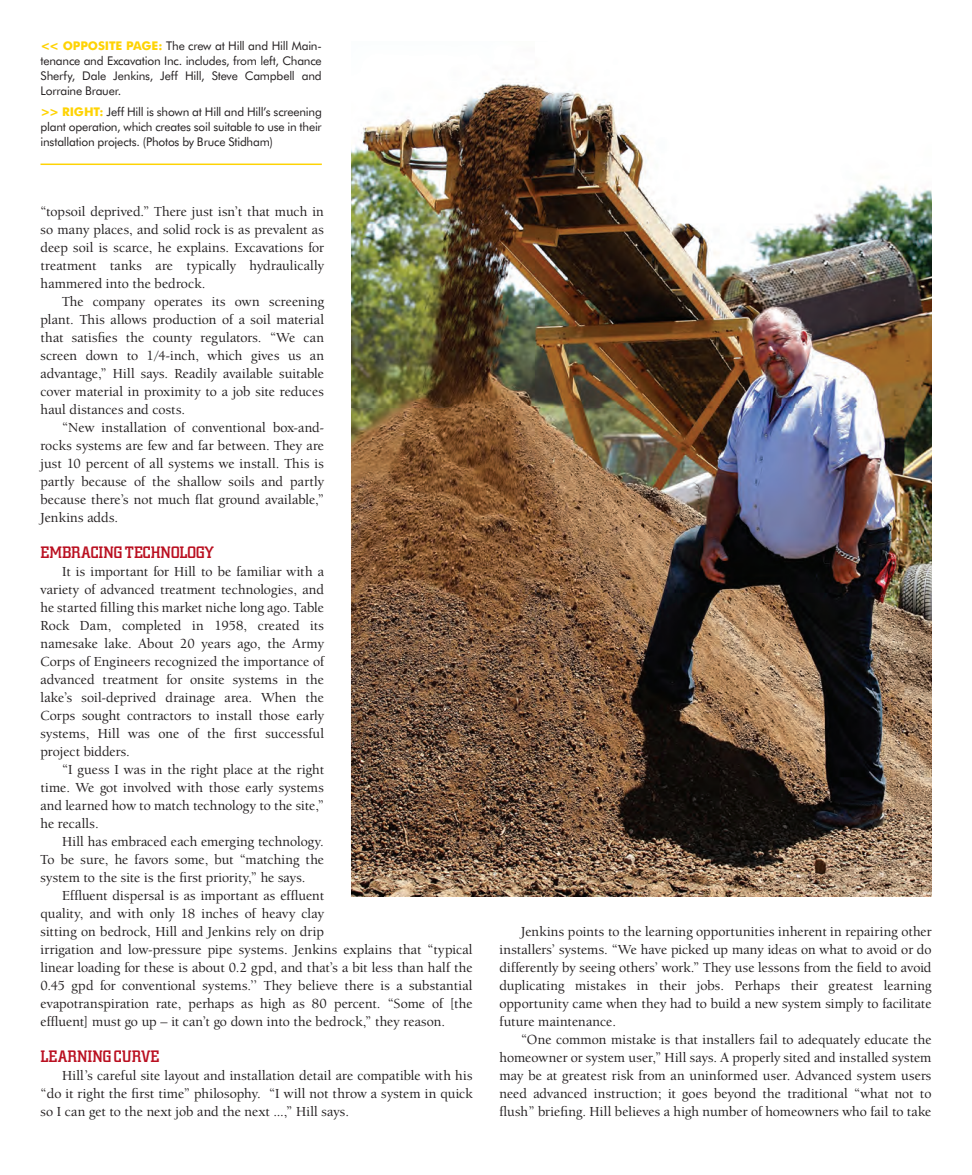
<style>
.page{position:relative;width:972px;height:1175px;background:#fff}
.page>*{position:absolute;margin:0;border:0;box-sizing:border-box;transform-origin:0 0}
.Subhead{font:16.5px "Circuit";letter-spacing:.005em;color:#ba1021}
.Body_Copy{font:500 14.25px/18px "Berkeley Oldstyle IT Cby BT";letter-spacing:.01em;color:#231f20;text-align:justify}
.t1{font:12px/15px "Futura BT";letter-spacing:-.015em;color:#231f20;text-align:justify}
.s1{font-weight:700;color:#fed304}
</style>
<div class="page">
<hr style="left:0;top:710px;width:1px;height:99px;background:#ba1021">
<hr style="left:40px;top:163px;width:282px;height:2px;background:#fed304">
<img style="left:351px;top:79px;width:581px;height:817px">
<p class="t1" style="left:40px;top:38px;width:283px"><span class="s1">&lt;&lt; OPPOSITE PAGE:</span> The crew at Hill and Hill Main&shy;tenance and Excavation Inc. includes, from left, Chance Sherfy, Dale Jenkins, Jeff Hill, Steve Campbell and Lorraine Brauer.</p>
<p class="t1" style="left:40px;top:104px;width:283px"><span class="s1">&gt;&gt; RIGHT:</span> Jeff Hill is shown at Hill and Hill’s screening plant operation, which creates soil suitable to use in their installation projects. (Photos by Bruce Stidham)</p>
<p class="Body_Copy" style="left:40px;top:202px;width:285px">“topsoil deprived.” There just isn’t that much in so many places, and solid rock is as prevalent as deep soil is scarce, he explains. Excavations for treatment tanks are typically hydraulically hammered into the bedrock.</p>
<p class="Body_Copy" style="left:40px;top:292px;width:285px;text-indent:22px">The company operates its own screening plant. This allows production of a soil material that satisfies the county regulators. “We can screen down to 1/4-inch, which gives us an advantage,” Hill says. Readily available suitable cover material in proximity to a job site reduces haul distances and costs.</p>
<p class="Body_Copy" style="left:40px;top:418px;width:285px;text-indent:22px">“New installation of conventional box-and&shy;rocks systems are few and far between. They are just 10 percent of all systems we install. This is partly because of the shallow soils and partly because there’s not much flat ground available,” Jenkins adds.</p>
<p class="Subhead" style="left:40px;top:542px;width:175px">EMBRACING TECHNOLOGY</p>
<p class="Body_Copy" style="left:40px;top:562px;width:285px;text-indent:22px">It is important for Hill to be familiar with a variety of advanced treatment technologies, and he started filling this market niche long ago. Table Rock Dam, completed in 1958, created its namesake lake. About 20 years ago, the Army Corps of Engineers recognized the importance of advanced treatment for onsite systems in the lake’s soil-deprived drainage area. When the Corps sought contractors to install those early systems, Hill was one of the first successful project bidders.</p>
<p class="Body_Copy" style="left:40px;top:760px;width:285px;text-indent:22px">“I guess I was in the right place at the right time. We got involved with those early systems and learned how to match technology to the site,” he recalls.</p>
<p class="Body_Copy" style="left:40px;top:832px;width:285px;text-indent:22px">Hill has embraced each emerging technology.<br>To be sure, he favors some, but “matching the system to the site is the first priority,” he says.</p>
<p class="Body_Copy" style="left:40px;top:886px;width:434px;text-align:left;text-indent:22px">Effluent dispersal is as important as effluent<br>quality, and with only 18 inches of heavy clay<br>sitting on bedrock, Hill and Jenkins rely on drip<br>irrigation and low-pressure pipe systems. Jenkins explains that “typical linear loading for these is about 0.2 gpd, and that’s a bit less than half the 0.45 gpd for conventional systems.’’ They believe there is a substantial evapotranspiration rate, perhaps as high as 80 percent. “Some of [the effluent] must go up – it can’t go down into the bedrock,” they reason.</p>
<p class="Subhead" style="left:40px;top:1046px;width:120px">LEARNING CURVE</p>
<p class="Body_Copy" style="left:40px;top:1066px;width:434px;text-indent:22px">Hill’s careful site layout and installation detail are compatible with his “do it right the first time” philosophy. “I will not throw a system in quick so I can get to the next job and the next ...,” Hill says.</p>
<p class="Body_Copy" style="left:499px;top:922px;width:434px;text-indent:22px">Jenkins points to the learning opportunities inherent in repairing other installers’ systems. “We have picked up many ideas on what to avoid or do differently by seeing others’ work.” They use lessons from the field to avoid duplicating mistakes in their jobs. Perhaps their greatest learning opportunity came when they had to build a new system simply to facilitate future maintenance.</p>
<p class="Body_Copy" style="left:499px;top:1030px;width:434px;text-indent:22px">“One common mistake is that installers fail to adequately educate the homeowner or system user,” Hill says. A properly sited and installed system may be at greatest risk from an uninformed user. Advanced system users need advanced instruction; it goes beyond the traditional “what not to flush” briefing. Hill believes a high number of homeowners who fail to take</p>
</div>
